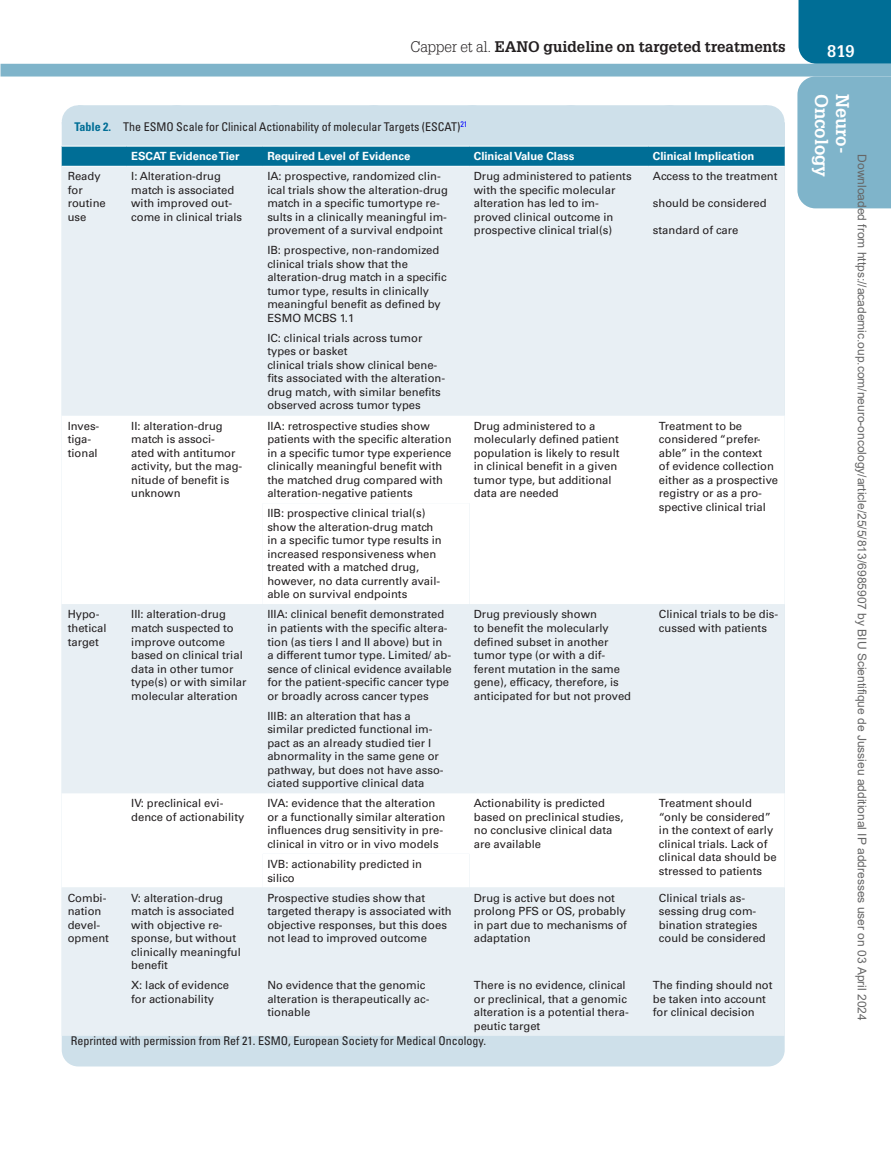
<style>
.page{position:relative;width:891px;height:1175px;background:#fff}
.page>*{position:absolute;margin:0;border:0;box-sizing:border-box;transform-origin:0 0}
.t1{font:700 18px "Glypha LT Std";color:#fff}
.t2{font:700 16.5px "Glypha LT Std";color:#fff}
.t3{font:700 15px "Glypha LT Std";color:#231f20}
.t4{font:condensed 12px "Univers LT Std";color:#231f20}
.t5{font:12px "Arial";color:#666}
.t6{font:11.25px/13.5px "Univers LT Std";color:#231f20}
.t7{font:700 11.25px "Univers LT Std";color:#fff}
.s1{font-weight:300}
.s2{font-weight:700;color:#006e96}
</style>
<div class="page">
<div style="left:797px;top:76px;width:94px;height:132px;background:#7fb4ca"></div>
<div style="left:799px;top:0;width:92px;height:64px;background:#006e96"></div>
<div style="left:1px;top:64px;width:890px;height:12px;background:#7fb4ca"></div>
<div style="left:62px;top:122px;width:723px;height:944px;background:#cee0ea"></div>
<div style="left:62px;top:124px;width:723px;height:25px;background:#cee0ea"></div>
<div style="left:78px;top:105px;width:689px;height:33px;background:#cee0ea"></div>
<svg style="left:182px;top:105px;width:536px;height:1px"></svg>
<hr style="left:767px;top:105px;width:1px;height:33px;background:#cee0ea">
<div style="left:62px;top:147px;width:723px;height:19px;background:#006e96"></div>
<div style="left:62px;top:167px;width:723px;height:868px;background:#e8eff4"></div>
<svg style="left:62px;top:415px;width:723px;height:472px"></svg>
<svg style="left:263px;top:503px;width:206px;height:384px"></svg>
<hr style="left:62px;top:146px;width:65px;height:1px;background:#fff">
<hr style="left:62px;top:166px;width:65px;height:1px;background:#fff">
<hr style="left:127px;top:146px;width:136px;height:1px;background:#fff">
<hr style="left:127px;top:166px;width:136px;height:1px;background:#fff">
<hr style="left:263px;top:146px;width:206px;height:1px;background:#fff">
<hr style="left:263px;top:166px;width:206px;height:1px;background:#fff">
<hr style="left:469px;top:146px;width:179px;height:1px;background:#fff">
<hr style="left:469px;top:166px;width:179px;height:1px;background:#fff">
<hr style="left:648px;top:146px;width:137px;height:1px;background:#fff">
<hr style="left:648px;top:166px;width:137px;height:1px;background:#fff">
<h3 class="t3" style="left:410px;top:37px;width:377px"><span class="s1">Capper et al.</span> EANO guideline on targeted treatments</h3>
<p class="t4" style="left:74px;top:119px;width:394px"><span class="s2">Table 2.</span> The ESMO Scale for Clinical Actionability of molecular Targets (ESCAT)<sup>21</sup></p>
<p class="t7" style="left:131px;top:150px;width:110px">ESCAT Evidence Tier</p>
<p class="t7" style="left:267px;top:150px;width:144px">Required Level of Evidence</p>
<p class="t7" style="left:474px;top:150px;width:102px">Clinical Value Class</p>
<p class="t7" style="left:653px;top:150px;width:103px">Clinical Implication</p>
<p class="t6" style="left:68px;top:169px;width:40px">Ready for routine use</p>
<p class="t6" style="left:131px;top:169px;width:112px">I: Alteration-drug match is associated with improved out&shy;come in clinical trials</p>
<p class="t6" style="left:267px;top:169px;width:182px">IA: prospective, randomized clin&shy;ical trials show the alteration-drug match in a specific tumortype re&shy;sults in a clinically meaningful im&shy;provement of a survival endpoint</p>
<p class="t6" style="left:474px;top:169px;width:159px">Drug administered to patients with the specific molecular alteration has led to im&shy;proved clinical outcome in prospective clinical trial(s)</p>
<p class="t6" style="left:653px;top:169px;width:126px">Access to the treatment</p>
<p class="t6" style="left:653px;top:196px;width:115px">should be considered</p>
<p class="t6" style="left:653px;top:223px;width:87px">standard of care</p>
<p class="t6" style="left:267px;top:243px;width:181px">IB: prospective, non-randomized clinical trials show that the alteration-drug match in a specific tumor type, results in clinically meaningful benefit as defined by<br>ESMO MCBS 1.1</p>
<p class="t6" style="left:267px;top:331px;width:179px">IC: clinical trials across tumor types or basket<br>clinical trials show clinical bene&shy;fits associated with the alteration&shy;drug match, with similar benefits observed across tumor types</p>
<p class="t6" style="left:68px;top:419px;width:33px">Inves&shy;tiga&shy;tional</p>
<p class="t6" style="left:131px;top:419px;width:113px">II: alteration-drug match is associ-<br>ated with antitumor activity, but the mag&shy;nitude of benefit is unknown</p>
<p class="t6" style="left:267px;top:419px;width:186px">IIA: retrospective studies show patients with the specific alteration in a specific tumor type experience clinically meaningful benefit with the matched drug compared with alteration-negative patients</p>
<p class="t6" style="left:474px;top:419px;width:147px">Drug administered to a molecularly defined patient population is likely to result in clinical benefit in a given tumor type, but additional data are needed</p>
<p class="t6" style="left:659px;top:419px;width:121px">Treatment to be considered “prefer&shy;able” in the context<br>of evidence collection either as a prospective registry or as a pro&shy;spective clinical trial</p>
<p class="t6" style="left:267px;top:506px;width:176px">IIB: prospective clinical trial(s) show the alteration-drug match in a specific tumor type results in increased responsiveness when treated with a matched drug, however, no data currently avail&shy;able on survival endpoints</p>
<p class="t6" style="left:68px;top:608px;width:40px">Hypo&shy;thetical target</p>
<p class="t6" style="left:131px;top:608px;width:117px">III: alteration-drug match suspected to improve outcome based on clinical trial data in other tumor type(s) or with similar molecular alteration</p>
<p class="t6" style="left:267px;top:608px;width:186px">IIIA: clinical benefit demonstrated in patients with the specific altera&shy;tion (as tiers I and II above) but in<br>a different tumor type. Limited/ ab&shy;sence of clinical evidence available for the patient-specific cancer type or broadly across cancer types</p>
<p class="t6" style="left:474px;top:608px;width:159px">Drug previously shown<br>to benefit the molecularly defined subset in another tumor type (or with a dif&shy;ferent mutation in the same gene), efficacy, therefore, is anticipated for but not proved</p>
<p class="t6" style="left:659px;top:608px;width:121px">Clinical trials to be dis&shy;cussed with patients</p>
<p class="t6" style="left:267px;top:709px;width:178px">IIIB: an alteration that has a similar predicted functional im&shy;pact as an already studied tier I abnormality in the same gene or pathway, but does not have asso&shy;ciated supportive clinical data</p>
<p class="t6" style="left:131px;top:796px;width:115px">IV: preclinical evi&shy;dence of actionability</p>
<p class="t6" style="left:267px;top:796px;width:180px">IVA: evidence that the alteration or a functionally similar alteration influences drug sensitivity in pre&shy;clinical in vitro or in vivo models</p>
<p class="t6" style="left:474px;top:796px;width:151px">Actionability is predicted based on preclinical studies, no conclusive clinical data are available</p>
<p class="t6" style="left:659px;top:796px;width:119px">Treatment should “only be considered” in the context of early clinical trials. Lack of clinical data should be stressed to patients</p>
<p class="t6" style="left:267px;top:857px;width:156px">IVB: actionability predicted in silico</p>
<p class="t6" style="left:68px;top:891px;width:43px">Combi&shy;nation devel&shy;opment</p>
<p class="t6" style="left:131px;top:891px;width:111px">V: alteration-drug match is associated with objective re&shy;sponse, but without clinically meaningful benefit</p>
<p class="t6" style="left:267px;top:891px;width:186px">Prospective studies show that targeted therapy is associated with objective responses, but this does not lead to improved outcome</p>
<p class="t6" style="left:474px;top:891px;width:155px">Drug is active but does not prolong PFS or OS, probably in part due to mechanisms of adaptation</p>
<p class="t6" style="left:659px;top:891px;width:108px">Clinical trials as&shy;sessing drug com&shy;bination strategies could be considered</p>
<p class="t6" style="left:131px;top:978px;width:99px">X: lack of evidence for actionability</p>
<p class="t6" style="left:267px;top:978px;width:164px">No evidence that the genomic alteration is therapeutically ac&shy;tionable</p>
<p class="t6" style="left:474px;top:978px;width:157px">There is no evidence, clinical or preclinical, that a genomic alteration is a potential thera&shy;peutic target</p>
<p class="t6" style="left:653px;top:978px;width:121px">The finding should not be taken into account for clinical decision</p>
<p class="t4" style="left:71px;top:1033px;width:417px">Reprinted with permission from Ref 21. ESMO, European Society for Medical Oncology.</p>
<h2 class="t2" style="left:827px;top:41px;width:29px">819</h2>
<h1 class="t1" style="left:833px;top:94px;width:85px;rotate:90deg">Oncology</h1>
<h1 class="t1" style="left:854px;top:94px;width:61px;rotate:90deg">Neuro-</h1>
<p class="t5" style="left:866px;top:154px;width:867px;rotate:90deg">Downloaded from https://academic.oup.com/neuro-oncology/article/25/5/813/6985907 by BIU Scientifique de Jussieu additional IP addresses user on 03 April 2024</p>
</div>
